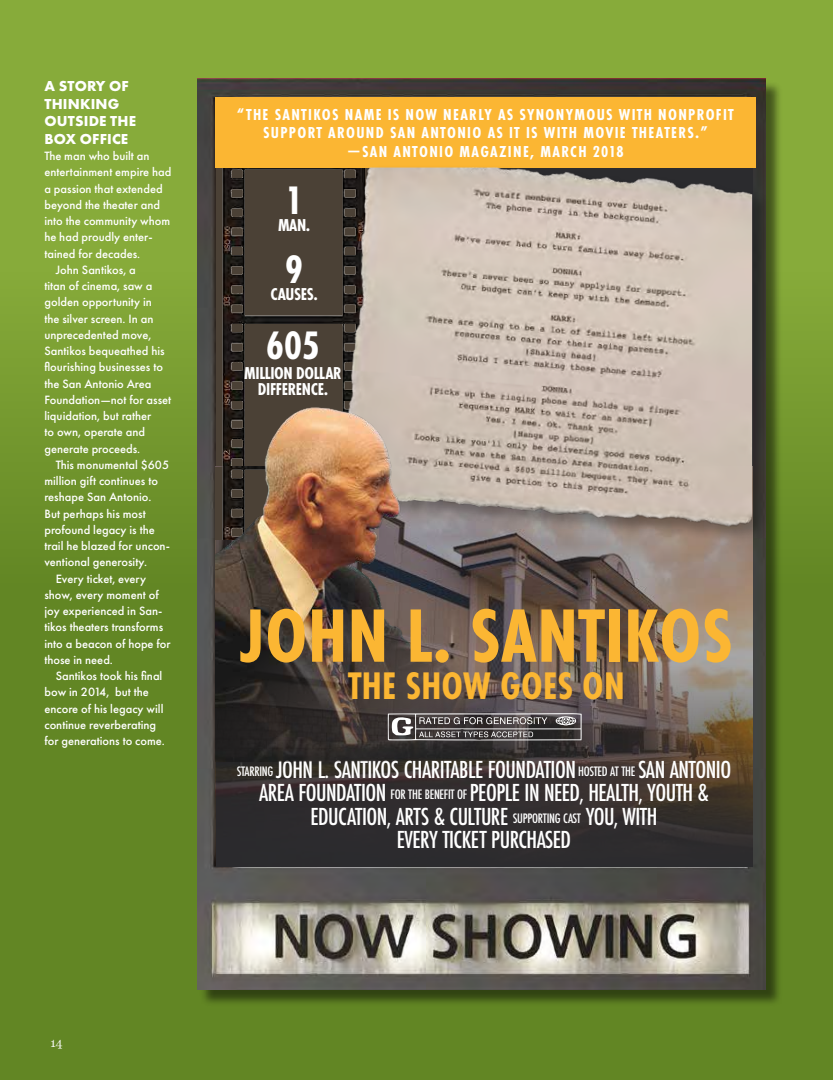
<style>
.page{position:relative;width:833px;height:1080px;background:#fff}
.page>*{position:absolute;margin:0;border:0;box-sizing:border-box;transform-origin:0 0}
.t1{font:700 78.38px "Futura PT Cond";letter-spacing:.005em;color:#fbb633}
.t2{font:700 41.25px "Futura PT Cond";color:#fff}
.t3{font:700 39.88px "Futura PT Cond";letter-spacing:.005em;color:#fbb633}
.t4{font:500 25.62px/23.5px "Futura PT Cond";letter-spacing:-.02em;color:#fff;text-align:center}
.t5{font:700 17.88px/16.5px "Futura PT Cond";letter-spacing:-.02em;color:#fff;text-align:center}
.t6{font:700 16.5px/18.1px "Futura PT Cond";letter-spacing:.08em;color:#fff;text-align:center}
.t7{font:700 15px/17.5px "Futura PT";letter-spacing:.01em;color:#fff}
.t8{font:500 12.5px "Futura PT";color:#fff}
.t9{font:12.5px "Eames Century Modern";color:#fff}
.s1{font-size:14.25px}
</style>
<div class="page">
<div style="left:0;top:0;width:832px;height:1080px;background:linear-gradient(to bottom,#8aae3c,#577b1d)"></div>
<div style="left:199px;top:80px;width:584px;height:927px;background:#000;opacity:.5"></div>
<img style="left:197px;top:78px;width:568px;height:911px">
<img style="left:216px;top:168px;width:76px;height:210px">
<div style="left:215px;top:97px;width:540px;height:71px;background:#fbb633"></div>
<img style="left:216px;top:545px;width:536px;height:326px">
<div style="left:341px;top:164px;width:429px;height:381px;background:#000;opacity:.3"></div>
<img style="left:292px;top:168px;width:460px;height:373px">
<img style="left:215px;top:378px;width:355px;height:384px">
<svg style="left:388px;top:713px;width:193px;height:27px;background:#6a6666"></svg>
<p class="t7" style="left:44px;top:77px;width:93px">A STORY OF<br>THINKING<br>OUTSIDE THE<br>BOX OFFICE</p>
<p class="t8" style="left:44px;top:149px;width:107px">The man who built an</p>
<p class="t8" style="left:44px;top:165px;width:129px">entertainment empire had</p>
<p class="t8" style="left:44px;top:181px;width:120px">a passion that extended</p>
<p class="t8" style="left:44px;top:197px;width:117px">beyond the theater and</p>
<p class="t8" style="left:44px;top:214px;width:127px">into the community whom</p>
<p class="t8" style="left:44px;top:230px;width:110px">he had proudly enter-</p>
<p class="t8" style="left:44px;top:246px;width:97px">tained for decades.</p>
<p class="t8" style="left:56px;top:262px;width:82px">John Santikos, a</p>
<p class="t8" style="left:44px;top:279px;width:109px">titan of cinema, saw a</p>
<p class="t8" style="left:44px;top:295px;width:109px">golden opportunity in</p>
<p class="t8" style="left:44px;top:311px;width:110px">the silver screen. In an</p>
<p class="t8" style="left:44px;top:327px;width:108px">unprecedented move,</p>
<p class="t8" style="left:44px;top:344px;width:122px">Santikos bequeathed his</p>
<p class="t8" style="left:44px;top:360px;width:120px">flourishing businesses to</p>
<p class="t8" style="left:44px;top:376px;width:108px">the San Antonio Area</p>
<p class="t8" style="left:44px;top:392px;width:128px">Foundation—not for asset</p>
<p class="t8" style="left:44px;top:409px;width:108px">liquidation, but rather</p>
<p class="t8" style="left:44px;top:425px;width:102px">to own, operate and</p>
<p class="t8" style="left:44px;top:441px;width:97px">generate proceeds.</p>
<p class="t8" style="left:56px;top:457px;width:115px">This monumental $605</p>
<p class="t8" style="left:44px;top:474px;width:115px">million gift continues to</p>
<p class="t8" style="left:44px;top:490px;width:108px">reshape San Antonio.</p>
<p class="t8" style="left:44px;top:506px;width:103px">But perhaps his most</p>
<p class="t8" style="left:44px;top:522px;width:112px">profound legacy is the</p>
<p class="t8" style="left:44px;top:539px;width:127px">trail he blazed for uncon-</p>
<p class="t8" style="left:44px;top:555px;width:104px">ventional generosity.</p>
<p class="t8" style="left:56px;top:571px;width:92px">Every ticket, every</p>
<p class="t8" style="left:44px;top:587px;width:116px">show, every moment of</p>
<p class="t8" style="left:44px;top:604px;width:119px">joy experienced in San-</p>
<p class="t8" style="left:44px;top:620px;width:120px">tikos theaters transforms</p>
<p class="t8" style="left:44px;top:636px;width:128px">into a beacon of hope for</p>
<p class="t8" style="left:44px;top:652px;width:70px">those in need.</p>
<p class="t8" style="left:56px;top:669px;width:108px">Santikos took his final</p>
<p class="t8" style="left:44px;top:685px;width:106px">bow in 2014, but the</p>
<p class="t8" style="left:44px;top:701px;width:120px">encore of his legacy will</p>
<p class="t8" style="left:44px;top:717px;width:113px">continue reverberating</p>
<p class="t8" style="left:44px;top:734px;width:122px">for generations to come.</p>
<h3 class="t6" style="left:237px;top:106px;width:498px">“THE SANTIKOS NAME IS NOW NEARLY AS SYNONYMOUS WITH NONPROFIT<br>SUPPORT AROUND SAN ANTONIO AS IT IS WITH MOVIE THEATERS.”<br>—SAN ANTONIO MAGAZINE, MARCH 2018</h3>
<h2 class="t2" style="left:285px;top:177px;width:19px">1</h2>
<h3 class="t5" style="left:278px;top:216px;width:34px">MAN.</h3>
<h2 class="t2" style="left:285px;top:246px;width:19px">9</h2>
<h3 class="t5" style="left:270px;top:286px;width:49px">CAUSES.</h3>
<h2 class="t2" style="left:266px;top:322px;width:55px">605</h2>
<h3 class="t5" style="left:244px;top:365px;width:99px">MILLION DOLLAR<br>DIFFERENCE.</h3>
<h1 class="t1" style="left:240px;top:590px;width:493px">JOHN L. SANTIKOS</h1>
<h3 class="t3" style="left:348px;top:663px;width:278px">THE SHOW GOES ON</h3>
<h3 class="t4" style="left:237px;top:757px;width:496px"><span class="s1">STARRING</span> JOHN L. SANTIKOS CHARITABLE FOUNDATION <span class="s1">HOSTED AT THE</span> SAN ANTONIO AREA FOUNDATION <span class="s1">FOR THE BENEFIT OF</span> PEOPLE IN NEED, HEALTH, YOUTH &amp; EDUCATION, ARTS &amp; CULTURE <span class="s1">SUPPORTING CAST</span> YOU, WITH<br>EVERY TICKET PURCHASED</h3>
<p class="t9" style="left:51px;top:1034px;width:13px">14</p>
</div>
